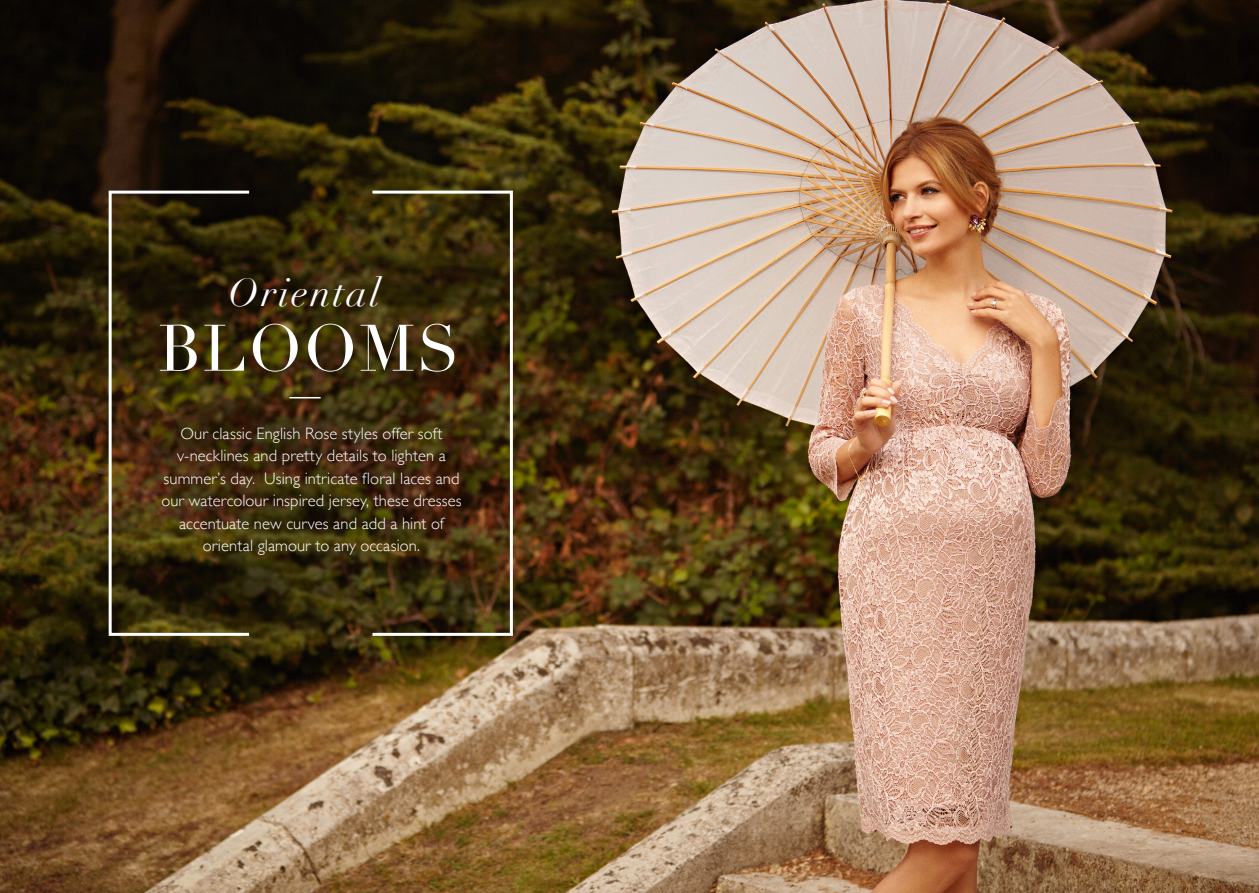
<style>
.page{position:relative;width:1259px;height:893px;background:#fff}
.page>*{position:absolute;margin:0;border:0;box-sizing:border-box;transform-origin:0 0}
.t1{font:64.5px "Didot";letter-spacing:.025em;color:#fff}
.t2{font:italic 39px "Didot";letter-spacing:.05em;color:#fff}
.t3{font:300 16.5px/22.5px "Gill Sans";letter-spacing:.005em;color:#fff;text-align:center}
</style>
<div class="page">
<img style="left:0;top:0;width:1259px;height:893px">
<svg style="left:108px;top:190px;width:405px;height:447px;background:#423415"></svg>
<h2 class="t2" style="left:228px;top:268px;width:153px">Oriental</h2>
<h1 class="t1" style="left:158px;top:310px;width:303px">BLOOMS</h1>
<p class="t3" style="left:161px;top:421px;width:302px">Our classic English Rose styles offer soft v-necklines and pretty details to lighten a summer’s day. Using intricate floral laces and our watercolour inspired jersey, these dresses accentuate new curves and add a hint of oriental glamour to any occasion.</p>
</div>
